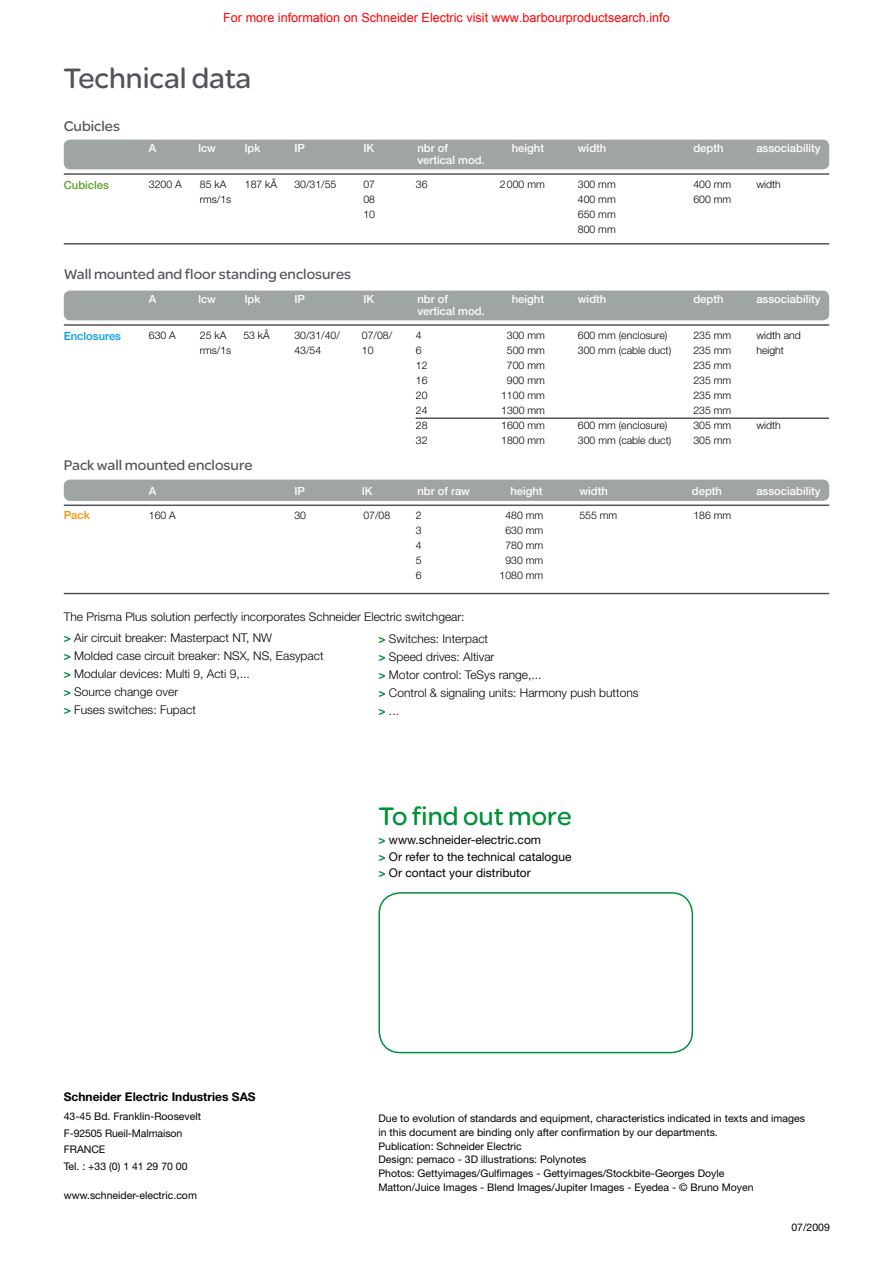
<style>
.page{position:relative;width:893px;height:1263px;background:#fff}
.page>*{position:absolute;margin:0;border:0;box-sizing:border-box;transform-origin:0 0}
.t1{font:30px "SE Optimist";color:#505559}
.t2{font:27px "SE Optimist";color:#009036}
.t3{font:15px "SE Optimist";color:#505559}
.t4{font:12.6px "Arial";color:#f00}
.t5{font:300 12px/18px "Helvetica Neue";color:#000}
.t6{font:12px/16.5px "Helvetica Neue";color:#000}
.t7{font:700 12px "Helvetica Neue";color:#000}
.t8{font:500 11.25px "Helvetica Neue";color:#fff}
.t9{font:500 11.25px "Helvetica Neue";color:#009ee0}
.t10{font:500 11.25px "Helvetica Neue";color:#5ca128}
.t11{font:500 11.25px "Helvetica Neue";color:#f29400}
.t12{font:10.5px/13.6px "Helvetica Neue";color:#000}
.t13{font:300 10.5px/15px "Helvetica Neue";color:#000}
.s1{font-weight:700;color:#009036}
</style>
<div class="page">
<div style="left:378px;top:892px;width:315px;height:161px;border:2px solid #009036;border-radius:21px"></div>
<hr style="left:64px;top:593px;width:765px;height:1px;background:#505559">
<hr style="left:64px;top:504px;width:765px;height:2px;background:#505559">
<div style="left:64px;top:140px;width:765px;height:29px;background:#9fa4a5;border-radius:6px"></div>
<hr style="left:64px;top:173px;width:765px;height:2px;background:#505559">
<hr style="left:64px;top:243px;width:765px;height:1px;background:#505559">
<div style="left:64px;top:480px;width:765px;height:21px;background:#9fa4a5;border-radius:6px"></div>
<hr style="left:416px;top:418px;width:413px;height:1px;background:#000">
<div style="left:64px;top:291px;width:765px;height:29px;background:#9fa4a5;border-radius:6px"></div>
<hr style="left:64px;top:324px;width:765px;height:2px;background:#505559">
<p class="t4" style="left:223px;top:9px;width:448px">For more information on Schneider Electric visit www.barbourproductsearch.info</p>
<h1 class="t1" style="left:63px;top:57px;width:189px">Technical data</h1>
<h3 class="t3" style="left:64px;top:116px;width:58px">Cubicles</h3>
<p class="t8" style="left:149px;top:142px;width:9px">A</p>
<p class="t8" style="left:198px;top:142px;width:19px">lcw</p>
<p class="t8" style="left:245px;top:142px;width:17px">lpk</p>
<p class="t8" style="left:294px;top:142px;width:12px">IP</p>
<p class="t8" style="left:363px;top:142px;width:12px">IK</p>
<p class="t8" style="left:417px;top:142px;width:32px">nbr of</p>
<p class="t8" style="left:512px;top:142px;width:34px">height</p>
<p class="t8" style="left:578px;top:142px;width:30px">width</p>
<p class="t8" style="left:693px;top:142px;width:32px">depth</p>
<p class="t8" style="left:756px;top:142px;width:66px">associability</p>
<p class="t8" style="left:417px;top:153px;width:69px">vertical mod.</p>
<p class="t10" style="left:64px;top:178px;width:47px">Cubicles</p>
<p class="t13" style="left:149px;top:177px;width:34px">3200 A</p>
<p class="t13" style="left:200px;top:177px;width:28px">85 kA</p>
<p class="t13" style="left:245px;top:177px;width:34px">187 kÂ</p>
<p class="t13" style="left:294px;top:177px;width:44px">30/31/55</p>
<p class="t13" style="left:363px;top:177px;width:13px">07</p>
<p class="t13" style="left:416px;top:177px;width:13px">36</p>
<p class="t13" style="left:500px;top:177px;width:47px">2000 mm</p>
<p class="t13" style="left:578px;top:177px;width:39px">300 mm</p>
<p class="t13" style="left:693px;top:177px;width:39px">400 mm</p>
<p class="t13" style="left:756px;top:177px;width:26px">width</p>
<p class="t13" style="left:200px;top:192px;width:33px">rms/1s</p>
<p class="t13" style="left:363px;top:192px;width:13px">08</p>
<p class="t13" style="left:578px;top:192px;width:39px">400 mm</p>
<p class="t13" style="left:693px;top:192px;width:39px">600 mm</p>
<p class="t13" style="left:363px;top:207px;width:13px">10</p>
<p class="t13" style="left:578px;top:207px;width:39px">650 mm<br>800 mm</p>
<h3 class="t3" style="left:64px;top:264px;width:289px">Wall mounted and floor standing enclosures</h3>
<p class="t8" style="left:149px;top:293px;width:9px">A</p>
<p class="t8" style="left:198px;top:293px;width:19px">lcw</p>
<p class="t8" style="left:245px;top:293px;width:17px">lpk</p>
<p class="t8" style="left:294px;top:293px;width:12px">IP</p>
<p class="t8" style="left:363px;top:293px;width:12px">IK</p>
<p class="t8" style="left:417px;top:293px;width:32px">nbr of</p>
<p class="t8" style="left:512px;top:293px;width:34px">height</p>
<p class="t8" style="left:578px;top:293px;width:30px">width</p>
<p class="t8" style="left:693px;top:293px;width:32px">depth</p>
<p class="t8" style="left:756px;top:293px;width:66px">associability</p>
<p class="t8" style="left:417px;top:304px;width:69px">vertical mod.</p>
<p class="t9" style="left:64px;top:329px;width:59px">Enclosures</p>
<p class="t13" style="left:149px;top:328px;width:29px">630 A</p>
<p class="t13" style="left:200px;top:328px;width:28px">25 kA</p>
<p class="t13" style="left:243px;top:328px;width:28px">53 kÂ</p>
<p class="t13" style="left:294px;top:328px;width:47px">30/31/40/</p>
<p class="t13" style="left:362px;top:328px;width:32px">07/08/</p>
<p class="t13" style="left:416px;top:328px;width:7px">4</p>
<p class="t13" style="left:507px;top:328px;width:39px">300 mm</p>
<p class="t13" style="left:578px;top:328px;width:91px">600 mm (enclosure)</p>
<p class="t13" style="left:693px;top:328px;width:39px">235 mm</p>
<p class="t13" style="left:756px;top:328px;width:46px">width and</p>
<p class="t13" style="left:200px;top:343px;width:33px">rms/1s</p>
<p class="t13" style="left:294px;top:343px;width:28px">43/54</p>
<p class="t13" style="left:362px;top:343px;width:13px">10</p>
<p class="t13" style="left:416px;top:343px;width:7px">6</p>
<p class="t13" style="left:507px;top:343px;width:39px">500 mm</p>
<p class="t13" style="left:578px;top:343px;width:95px">300 mm (cable duct)</p>
<p class="t13" style="left:693px;top:343px;width:39px">235 mm</p>
<p class="t13" style="left:756px;top:343px;width:29px">height</p>
<p class="t13" style="left:416px;top:358px;width:13px">12</p>
<p class="t13" style="left:507px;top:358px;width:39px">700 mm</p>
<p class="t13" style="left:693px;top:358px;width:39px">235 mm</p>
<p class="t13" style="left:416px;top:373px;width:13px">16</p>
<p class="t13" style="left:507px;top:373px;width:39px">900 mm</p>
<p class="t13" style="left:693px;top:373px;width:39px">235 mm</p>
<p class="t13" style="left:416px;top:388px;width:13px">20</p>
<p class="t13" style="left:501px;top:388px;width:45px">1100 mm</p>
<p class="t13" style="left:693px;top:388px;width:39px">235 mm</p>
<p class="t13" style="left:416px;top:403px;width:13px">24</p>
<p class="t13" style="left:501px;top:403px;width:45px">1300 mm</p>
<p class="t13" style="left:693px;top:403px;width:39px">235 mm</p>
<p class="t13" style="left:416px;top:418px;width:13px">28</p>
<p class="t13" style="left:501px;top:418px;width:45px">1600 mm</p>
<p class="t13" style="left:578px;top:418px;width:91px">600 mm (enclosure)</p>
<p class="t13" style="left:693px;top:418px;width:39px">305 mm</p>
<p class="t13" style="left:756px;top:418px;width:26px">width</p>
<p class="t13" style="left:416px;top:433px;width:13px">32</p>
<p class="t13" style="left:501px;top:433px;width:45px">1800 mm</p>
<p class="t13" style="left:578px;top:433px;width:95px">300 mm (cable duct)</p>
<p class="t13" style="left:693px;top:433px;width:39px">305 mm</p>
<h3 class="t3" style="left:64px;top:455px;width:190px">Pack wall mounted enclosure</h3>
<p class="t8" style="left:149px;top:484px;width:9px">A</p>
<p class="t8" style="left:294px;top:484px;width:12px">IP</p>
<p class="t8" style="left:362px;top:484px;width:12px">IK</p>
<p class="t8" style="left:417px;top:484px;width:54px">nbr of raw</p>
<p class="t8" style="left:510px;top:484px;width:34px">height</p>
<p class="t8" style="left:579px;top:484px;width:30px">width</p>
<p class="t8" style="left:692px;top:484px;width:32px">depth</p>
<p class="t8" style="left:756px;top:484px;width:66px">associability</p>
<p class="t11" style="left:64px;top:509px;width:28px">Pack</p>
<p class="t13" style="left:149px;top:507px;width:29px">160 A</p>
<p class="t13" style="left:294px;top:507px;width:13px">30</p>
<p class="t13" style="left:363px;top:507px;width:28px">07/08</p>
<p class="t13" style="left:416px;top:507px;width:7px">2</p>
<p class="t13" style="left:505px;top:507px;width:39px">480 mm</p>
<p class="t13" style="left:579px;top:507px;width:39px">555 mm</p>
<p class="t13" style="left:693px;top:507px;width:39px">186 mm</p>
<p class="t13" style="left:416px;top:522px;width:7px">3</p>
<p class="t13" style="left:505px;top:522px;width:39px">630 mm</p>
<p class="t13" style="left:416px;top:537px;width:7px">4</p>
<p class="t13" style="left:505px;top:537px;width:39px">780 mm</p>
<p class="t13" style="left:416px;top:552px;width:7px">5</p>
<p class="t13" style="left:505px;top:552px;width:39px">930 mm</p>
<p class="t13" style="left:416px;top:567px;width:7px">6</p>
<p class="t13" style="left:500px;top:567px;width:45px">1080 mm</p>
<p class="t5" style="left:64px;top:606px;width:402px;line-height:21.3px">The Prisma Plus solution perfectly incorporates Schneider Electric switchgear: <span class="s1">&gt;</span> Air circuit breaker: Masterpact NT, NW</p>
<p class="t5" style="left:64px;top:647px;width:261px"><span class="s1">&gt;</span> Molded case circuit breaker: NSX, NS, Easypact <span class="s1">&gt;</span> Modular devices: Multi 9, Acti 9,...<br><span class="s1">&gt;</span> Source change over<br><span class="s1">&gt;</span> Fuses switches: Fupact</p>
<p class="t5" style="left:378px;top:630px;width:262px"><span class="s1">&gt;</span> Switches: Interpact<br><span class="s1">&gt;</span> Speed drives: Altivar<br><span class="s1">&gt;</span> Motor control: TeSys range,...<br><span class="s1">&gt;</span> Control &amp; signaling units: Harmony push buttons <span class="s1">&gt;</span> ...</p>
<h2 class="t2" style="left:378px;top:798px;width:195px">To find out more</h2>
<p class="t7" style="left:64px;top:1089px;width:193px">Schneider Electric Industries SAS</p>
<p class="t12" style="left:64px;top:1108px;width:139px;line-height:16.5px">43-45 Bd. Franklin-Roosevelt<br>F-92505 Rueil-Malmaison<br>FRANCE<br>Tel. : +33 (0) 1 41 29 70 00</p>
<p class="t12" style="left:64px;top:1188px;width:135px">www.schneider-electric.com</p>
<p class="t6" style="left:378px;top:831px;width:195px"><span class="s1">&gt;</span> www.schneider-electric.com<br><span class="s1">&gt;</span> Or refer to the technical catalogue <span class="s1">&gt;</span> Or contact your distributor</p>
<p class="t12" style="left:378px;top:1111px;width:428px">Due to evolution of standards and equipment, characteristics indicated in texts and images in this document are binding only after confirmation by our departments.<br>Publication: Schneider Electric<br>Design: pemaco - 3D illustrations: Polynotes<br>Photos: Gettyimages/Gulfimages - Gettyimages/Stockbite-Georges Doyle<br>Matton/Juice Images - Blend Images/Jupiter Images - Eyedea - © Bruno Moyen</p>
<p class="t12" style="left:791px;top:1220px;width:40px">07/2009</p>
</div>
